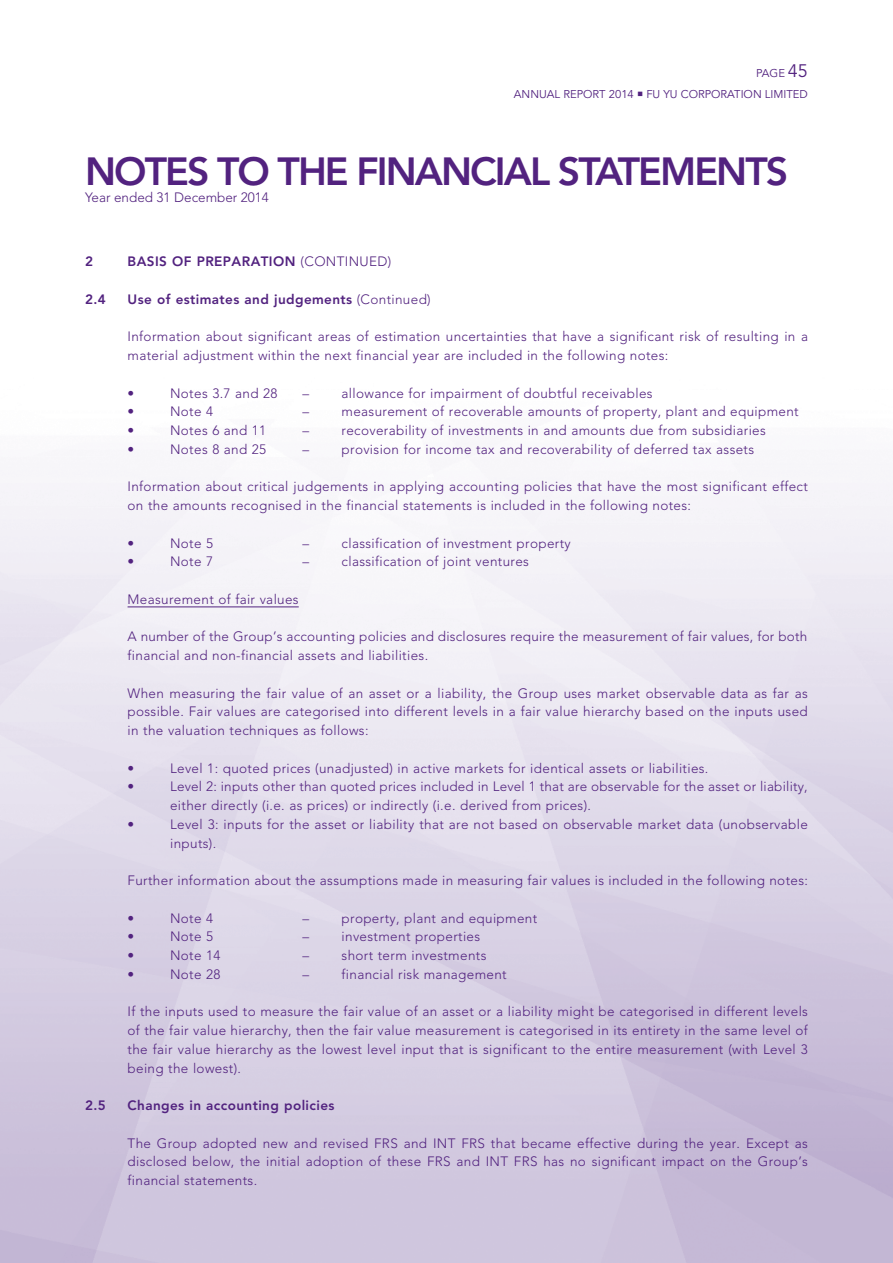
<style>
.page{position:relative;width:893px;height:1263px;background:#fff}
.page>*{position:absolute;margin:0;border:0;box-sizing:border-box;transform-origin:0 0}
.t1{font:800 39px "Avenir LT Std";letter-spacing:-.05em;color:#52227f}
._00_E_Body_Text{font:300 13.5px/18.8px "Avenir LT Std";letter-spacing:.025em;color:#52227f}
._02_E_Subheading_Bod{font:800 13.5px "Avenir LT Std";letter-spacing:.03em;color:#52227f}
._01_E_Heading_Body{font:800 13.5px "Avenir LT Std";letter-spacing:.03em;color:#52227f}
._00_E_Body_Text-2{font:300 13.5px "Avenir LT Std";color:#52227f}
.t2{font:11.25px "Avenir LT Std";color:#52227f}
.s1{font-size:18px}
.s2{font-weight:300}
</style>
<div class="page">
<hr style="left:128px;top:606px;width:171px;height:1px;background:#52227f">
<p class="t2" style="left:756px;top:67px;width:53px">PAGE <span class="s1">45</span></p>
<p class="t2" style="left:514px;top:88px;width:295px">ANNUAL REPORT 2014 ○ FU YU CORPORATION LIMITED</p>
<h1 class="t1" style="left:85px;top:149px;width:705px">NOTES TO THE FINANCIAL STATEMENTS</h1>
<p class="_00_E_Body_Text-2" style="left:85px;top:189px;width:185px">Year ended 31 December 2014</p>
<p class="_01_E_Heading_Body" style="left:85px;top:254px;width:9px">2</p>
<p class="_01_E_Heading_Body" style="left:128px;top:254px;width:265px">BASIS OF PREPARATION <span class="s2">(CONTINUED)</span></p>
<p class="_02_E_Subheading_Bod" style="left:85px;top:291px;width:22px">2.4</p>
<p class="_02_E_Subheading_Bod" style="left:128px;top:291px;width:305px">Use of estimates and judgements <span class="s2">(Continued)</span></p>
<p class="_00_E_Body_Text" style="left:128px;top:327px;width:682px">Information about significant areas of estimation uncertainties that have a significant risk of resulting in a material adjustment within the next financial year are included in the following notes:</p>
<p class="_00_E_Body_Text" style="left:128px;top:384px;width:8px">•</p>
<p class="_00_E_Body_Text" style="left:170px;top:384px;width:109px">Notes 3.7 and 28</p>
<p class="_00_E_Body_Text" style="left:303px;top:384px;width:352px">– allowance for impairment of doubtful receivables</p>
<p class="_00_E_Body_Text" style="left:128px;top:402px;width:8px">•</p>
<p class="_00_E_Body_Text" style="left:170px;top:402px;width:45px">Note 4</p>
<p class="_00_E_Body_Text" style="left:303px;top:402px;width:498px">– measurement of recoverable amounts of property, plant and equipment</p>
<p class="_00_E_Body_Text" style="left:128px;top:421px;width:8px">•</p>
<p class="_00_E_Body_Text" style="left:170px;top:421px;width:98px">Notes 6 and 11</p>
<p class="_00_E_Body_Text" style="left:303px;top:421px;width:465px">– recoverability of investments in and amounts due from subsidiaries</p>
<p class="_00_E_Body_Text" style="left:128px;top:440px;width:8px">•</p>
<p class="_00_E_Body_Text" style="left:170px;top:440px;width:98px">Notes 8 and 25</p>
<p class="_00_E_Body_Text" style="left:303px;top:440px;width:453px">– provision for income tax and recoverability of deferred tax assets</p>
<p class="_00_E_Body_Text" style="left:128px;top:477px;width:682px">Information about critical judgements in applying accounting policies that have the most significant effect on the amounts recognised in the financial statements is included in the following notes:</p>
<p class="_00_E_Body_Text" style="left:128px;top:534px;width:8px">•</p>
<p class="_00_E_Body_Text" style="left:170px;top:534px;width:45px">Note 5</p>
<p class="_00_E_Body_Text" style="left:303px;top:534px;width:270px">– classification of investment property</p>
<p class="_00_E_Body_Text" style="left:128px;top:552px;width:8px">•</p>
<p class="_00_E_Body_Text" style="left:170px;top:552px;width:45px">Note 7</p>
<p class="_00_E_Body_Text" style="left:303px;top:552px;width:228px">– classification of joint ventures</p>
<p class="_00_E_Body_Text" style="left:128px;top:590px;width:173px">Measurement of fair values</p>
<p class="_00_E_Body_Text" style="left:128px;top:627px;width:681px">A number of the Group’s accounting policies and disclosures require the measurement of fair values, for both financial and non-financial assets and liabilities.</p>
<p class="_00_E_Body_Text" style="left:128px;top:684px;width:682px;text-align:justify">When measuring the fair value of an asset or a liability, the Group uses market observable data as far as possible. Fair values are categorised into different levels in a fair value hierarchy based on the inputs used in the valuation techniques as follows:</p>
<p class="_00_E_Body_Text" style="left:128px;top:759px;width:8px">•</p>
<p class="_00_E_Body_Text" style="left:170px;top:759px;width:540px">Level 1: quoted prices (unadjusted) in active markets for identical assets or liabilities.</p>
<p class="_00_E_Body_Text" style="left:128px;top:777px;width:8px">•</p>
<p class="_00_E_Body_Text" style="left:170px;top:777px;width:639px">Level 2: inputs other than quoted prices included in Level 1 that are observable for the asset or liability, either directly (i.e. as prices) or indirectly (i.e. derived from prices).</p>
<p class="_00_E_Body_Text" style="left:128px;top:815px;width:8px">•</p>
<p class="_00_E_Body_Text" style="left:170px;top:815px;width:639px">Level 3: inputs for the asset or liability that are not based on observable market data (unobservable inputs).</p>
<p class="_00_E_Body_Text" style="left:128px;top:871px;width:682px">Further information about the assumptions made in measuring fair values is included in the following notes:</p>
<p class="_00_E_Body_Text" style="left:128px;top:909px;width:8px">•</p>
<p class="_00_E_Body_Text" style="left:170px;top:909px;width:45px">Note 4</p>
<p class="_00_E_Body_Text" style="left:303px;top:909px;width:236px">– property, plant and equipment</p>
<p class="_00_E_Body_Text" style="left:128px;top:927px;width:8px">•</p>
<p class="_00_E_Body_Text" style="left:170px;top:927px;width:45px">Note 5</p>
<p class="_00_E_Body_Text" style="left:303px;top:927px;width:179px">– investment properties</p>
<p class="_00_E_Body_Text" style="left:128px;top:946px;width:8px">•</p>
<p class="_00_E_Body_Text" style="left:170px;top:946px;width:52px">Note 14</p>
<p class="_00_E_Body_Text" style="left:303px;top:946px;width:185px">– short term investments</p>
<p class="_00_E_Body_Text" style="left:128px;top:965px;width:8px">•</p>
<p class="_00_E_Body_Text" style="left:170px;top:965px;width:52px">Note 28</p>
<p class="_00_E_Body_Text" style="left:303px;top:965px;width:206px">– financial risk management</p>
<p class="_00_E_Body_Text" style="left:128px;top:1002px;width:682px;text-align:justify">If the inputs used to measure the fair value of an asset or a liability might be categorised in different levels of the fair value hierarchy, then the fair value measurement is categorised in its entirety in the same level of the fair value hierarchy as the lowest level input that is significant to the entire measurement (with Level 3 being the lowest).</p>
<p class="_02_E_Subheading_Bod" style="left:85px;top:1097px;width:22px">2.5</p>
<p class="_02_E_Subheading_Bod" style="left:128px;top:1097px;width:208px">Changes in accounting policies</p>
<p class="_00_E_Body_Text" style="left:128px;top:1134px;width:682px;text-align:justify">The Group adopted new and revised FRS and INT FRS that became effective during the year. Except as disclosed below, the initial adoption of these FRS and INT FRS has no significant impact on the Group’s financial statements.</p>
</div>
